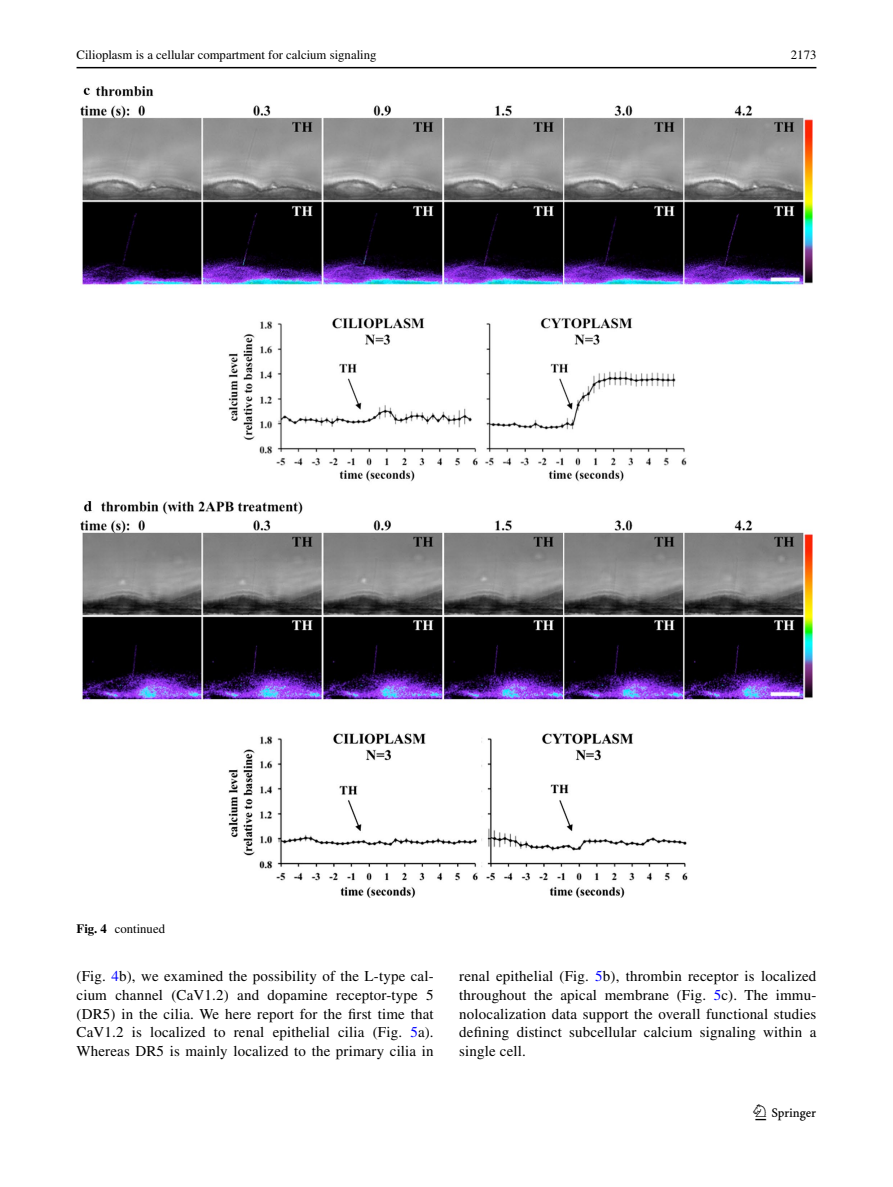
<style>
.page{position:relative;width:893px;height:1187px;background:#fff}
.page>*{position:absolute;margin:0;border:0;box-sizing:border-box;transform-origin:0 0}
.t1{font:22.5px "Springnew";color:#000}
.t2{font:15px/18.8px "Times";letter-spacing:.01em;color:#000;text-align:justify}
.t3{font:12.75px "Times";color:#000}
.s1{font-weight:700}
.s2{color:#00f}
</style>
<div class="page">
<hr style="left:77px;top:67px;width:739px;height:1px;background:#000">
<img style="left:81px;top:87px;width:731px;height:810px">
<p class="t3" style="left:77px;top:48px;width:301px">Cilioplasm is a cellular compartment for calcium signaling</p>
<p class="t3" style="left:791px;top:48px;width:27px">2173</p>
<p class="t3" style="left:77px;top:921px;width:90px"><span class="s1">Fig. 4</span> continued</p>
<p class="t2" style="left:77px;top:966px;width:359px">(Fig. <span class="s2">4</span>b), we examined the possibility of the L-type cal&shy;cium channel (CaV1.2) and dopamine receptor-type 5 (DR5) in the cilia. We here report for the first time that CaV1.2 is localized to renal epithelial cilia (Fig. <span class="s2">5</span>a).<br>Whereas DR5 is mainly localized to the primary cilia in</p>
<p class="t2" style="left:459px;top:966px;width:359px">renal epithelial (Fig. <span class="s2">5</span>b), thrombin receptor is localized throughout the apical membrane (Fig. <span class="s2">5</span>c). The immu&shy;nolocalization data support the overall functional studies defining distinct subcellular calcium signaling within a single cell.</p>
<h1 class="t1" style="left:755px;top:1104px;width:62px">1 3</h1>
</div>
